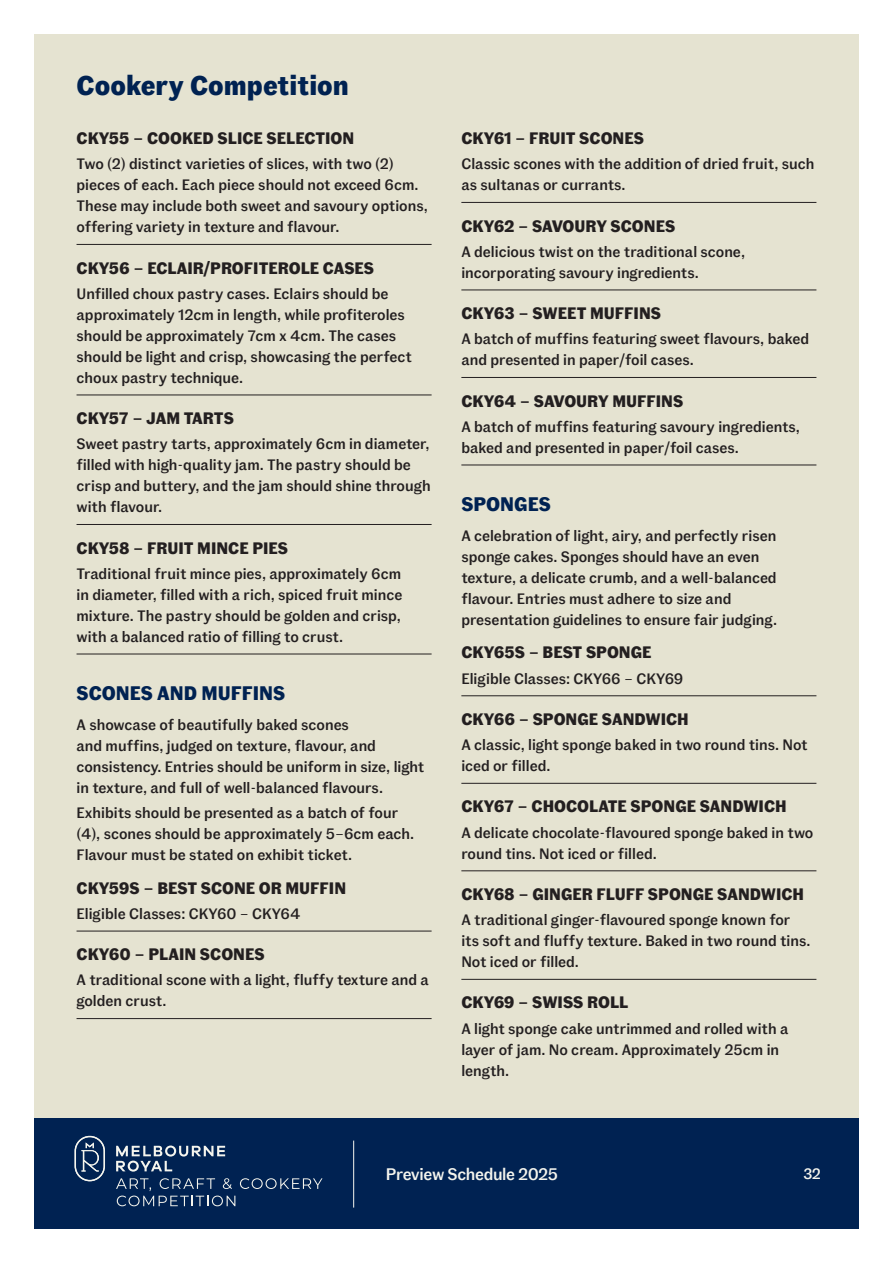
<style>
.page{position:relative;width:893px;height:1263px;background:#fff}
.page>*{position:absolute;margin:0;border:0;box-sizing:border-box;transform-origin:0 0}
.t1{font:700 27px "Fann Grotesque Pro";color:#002252}
.t2{font:700 19.5px "Fann Grotesque Pro";color:#002252}
.t3{font:500 16.65px "Fann Grotesque Pro";letter-spacing:-.02em;color:#f5f5ee}
.t4{font:700 16.5px "Fann Grotesque Pro";color:#231f20}
.t5{font:500 15px/21px "Fann Grotesque Pro";color:#231f20}
.t6{font:500 15px "Fann Grotesque Pro";color:#f5f5ee}
</style>
<div class="page">
<div style="left:34px;top:34px;width:825px;height:1084px;background:#e5e3d1"></div>
<div style="left:34px;top:1118px;width:825px;height:111px;background:#002252"></div>
<hr style="left:353px;top:1140px;width:1px;height:67px;background:#f5f5ee">
<svg style="left:75px;top:1136px;width:30px;height:45px"></svg>
<svg style="left:116px;top:1145px;width:109px;height:26px"></svg>
<svg style="left:116px;top:1178px;width:206px;height:28px"></svg>
<hr style="left:77px;top:244px;width:355px;height:1px;background:#231f20">
<hr style="left:77px;top:395px;width:355px;height:1px;background:#231f20">
<hr style="left:77px;top:524px;width:355px;height:1px;background:#231f20">
<hr style="left:77px;top:654px;width:355px;height:1px;background:#231f20">
<hr style="left:77px;top:931px;width:355px;height:1px;background:#231f20">
<hr style="left:77px;top:1018px;width:355px;height:1px;background:#231f20">
<hr style="left:461px;top:202px;width:355px;height:1px;background:#231f20">
<hr style="left:461px;top:290px;width:355px;height:1px;background:#231f20">
<hr style="left:461px;top:377px;width:355px;height:1px;background:#231f20">
<hr style="left:461px;top:465px;width:355px;height:1px;background:#231f20">
<hr style="left:461px;top:695px;width:355px;height:1px;background:#231f20">
<hr style="left:461px;top:783px;width:355px;height:1px;background:#231f20">
<hr style="left:461px;top:870px;width:355px;height:1px;background:#231f20">
<hr style="left:461px;top:979px;width:355px;height:1px;background:#231f20">
<h1 class="t1" style="left:77px;top:70px;width:274px">Cookery Competition</h1>
<p class="t4" style="left:77px;top:128px;width:279px">CKY55 – COOKED SLICE SELECTION</p>
<p class="t5" style="left:77px;top:154px;width:353px">Two (2) distinct varieties of slices, with two (2) pieces of each. Each piece should not exceed 6cm.<br>These may include both sweet and savoury options, offering variety in texture and flavour.</p>
<p class="t4" style="left:77px;top:258px;width:299px">CKY56 – ECLAIR/PROFITEROLE CASES</p>
<p class="t5" style="left:77px;top:283px;width:337px">Unfilled choux pastry cases. Eclairs should be approximately 12cm in length, while profiteroles should be approximately 7cm x 4cm. The cases should be light and crisp, showcasing the perfect choux pastry technique.</p>
<p class="t4" style="left:77px;top:408px;width:159px">CKY57 – JAM TARTS</p>
<p class="t5" style="left:77px;top:434px;width:356px">Sweet pastry tarts, approximately 6cm in diameter, filled with high-quality jam. The pastry should be crisp and buttery, and the jam should shine through with flavour.</p>
<p class="t4" style="left:77px;top:538px;width:213px">CKY58 – FRUIT MINCE PIES</p>
<p class="t5" style="left:77px;top:563px;width:327px;text-align:justify">Traditional fruit mince pies, approximately 6cm in diameter, filled with a rich, spiced fruit mince mixture. The pastry should be golden and crisp, with a balanced ratio of filling to crust.</p>
<h2 class="t2" style="left:77px;top:682px;width:210px">SCONES AND MUFFINS</h2>
<p class="t5" style="left:77px;top:714px;width:349px">A showcase of beautifully baked scones<br>and muffins, judged on texture, flavour, and consistency. Entries should be uniform in size, light in texture, and full of well-balanced flavours.</p>
<p class="t5" style="left:77px;top:803px;width:339px">Exhibits should be presented as a batch of four (4), scones should be approximately 5–6cm each.<br>Flavour must be stated on exhibit ticket.</p>
<p class="t4" style="left:77px;top:878px;width:271px">CKY59S – BEST SCONE OR MUFFIN</p>
<p class="t5" style="left:77px;top:904px;width:225px">Eligible Classes: CKY60 – CKY64</p>
<p class="t4" style="left:77px;top:944px;width:190px">CKY60 – PLAIN SCONES</p>
<p class="t5" style="left:77px;top:970px;width:354px">A traditional scone with a light, fluffy texture and a golden crust.</p>
<p class="t4" style="left:461px;top:128px;width:184px">CKY61 – FRUIT SCONES</p>
<p class="t5" style="left:461px;top:154px;width:355px">Classic scones with the addition of dried fruit, such as sultanas or currants.</p>
<p class="t4" style="left:461px;top:216px;width:215px">CKY62 – SAVOURY SCONES</p>
<p class="t5" style="left:461px;top:241px;width:285px">A delicious twist on the traditional scone, incorporating savoury ingredients.</p>
<p class="t4" style="left:461px;top:303px;width:201px">CKY63 – SWEET MUFFINS</p>
<p class="t5" style="left:461px;top:329px;width:349px">A batch of muffins featuring sweet flavours, baked and presented in paper/foil cases.</p>
<p class="t4" style="left:461px;top:391px;width:223px">CKY64 – SAVOURY MUFFINS</p>
<p class="t5" style="left:461px;top:416px;width:340px">A batch of muffins featuring savoury ingredients, baked and presented in paper/foil cases.</p>
<h2 class="t2" style="left:461px;top:493px;width:91px">SPONGES</h2>
<p class="t5" style="left:461px;top:525px;width:317px">A celebration of light, airy, and perfectly risen sponge cakes. Sponges should have an even texture, a delicate crumb, and a well-balanced flavour. Entries must adhere to size and presentation guidelines to ensure fair judging.</p>
<p class="t4" style="left:461px;top:643px;width:192px">CKY65S – BEST SPONGE</p>
<p class="t5" style="left:461px;top:668px;width:223px">Eligible Classes: CKY66 – CKY69</p>
<p class="t4" style="left:461px;top:709px;width:229px">CKY66 – SPONGE SANDWICH</p>
<p class="t5" style="left:461px;top:735px;width:348px">A classic, light sponge baked in two round tins. Not iced or filled.</p>
<p class="t4" style="left:461px;top:797px;width:327px">CKY67 – CHOCOLATE SPONGE SANDWICH</p>
<p class="t5" style="left:461px;top:822px;width:353px">A delicate chocolate-flavoured sponge baked in two round tins. Not iced or filled.</p>
<p class="t4" style="left:461px;top:884px;width:344px">CKY68 – GINGER FLUFF SPONGE SANDWICH</p>
<p class="t5" style="left:461px;top:910px;width:351px">A traditional ginger-flavoured sponge known for its soft and fluffy texture. Baked in two round tins.<br>Not iced or filled.</p>
<p class="t4" style="left:461px;top:993px;width:169px">CKY69 – SWISS ROLL</p>
<p class="t5" style="left:461px;top:1018px;width:329px">A light sponge cake untrimmed and rolled with a layer of jam. No cream. Approximately 25cm in length.</p>
<p class="t3" style="left:386px;top:1164px;width:174px">Preview Schedule 2025</p>
<p class="t6" style="left:803px;top:1165px;width:19px">32</p>
</div>
